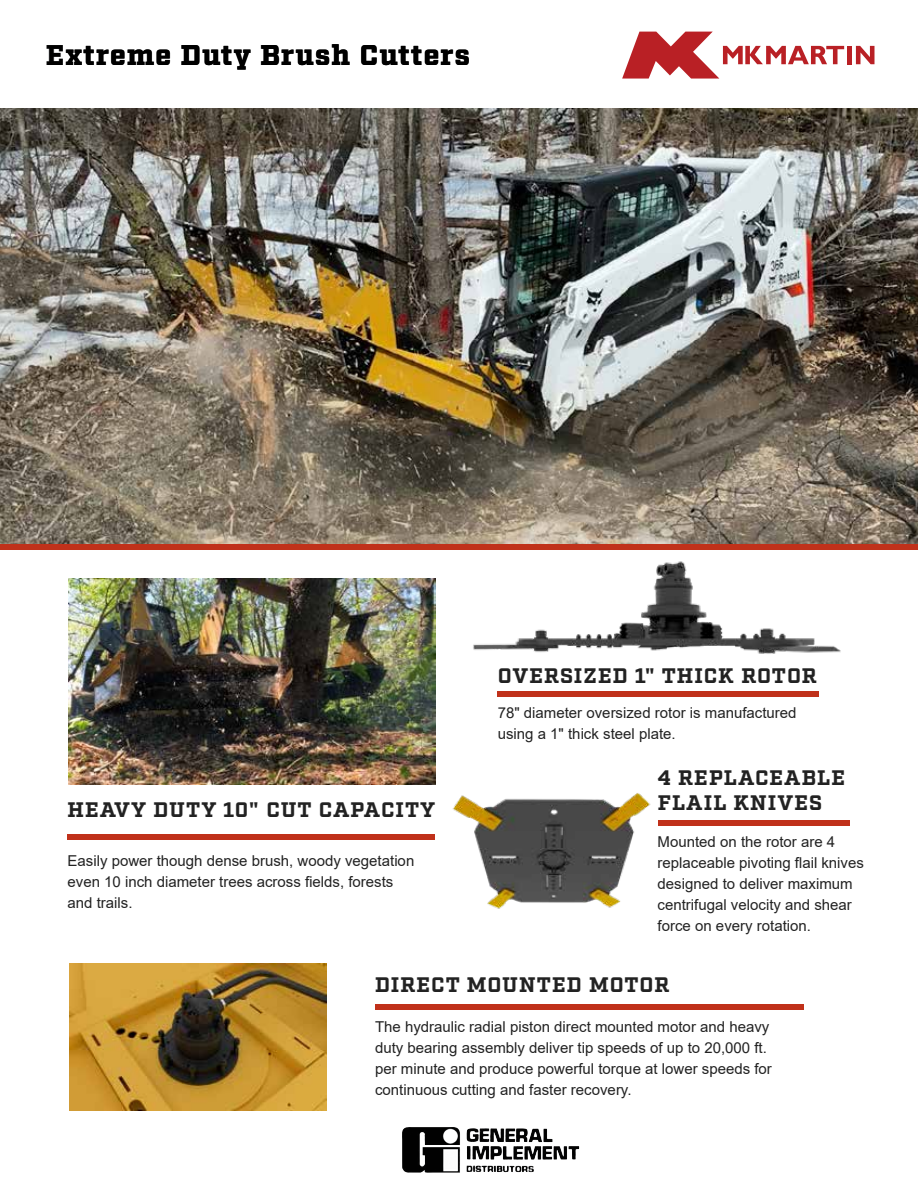
<style>
.page{position:relative;width:918px;height:1188px;background:#fff}
.page>*{position:absolute;margin:0;border:0;box-sizing:border-box;transform-origin:0 0}
.t1{font:900 28.5px "Factoria";letter-spacing:.04em;color:#000}
.t2{font:700 21px/25.2px "Factoria";letter-spacing:.05em;color:#222}
.t3{font:15px/21px "Arial";color:#222}
.s1{color:#e6e7e8}
</style>
<div class="page">
<img style="left:402px;top:1127px;width:88px;height:46px">
<svg style="left:622px;top:32px;width:222px;height:47px"></svg>
<div style="left:847px;top:46px;width:5px;height:18px;background:#b92025"></div>
<svg style="left:856px;top:46px;width:18px;height:18px"></svg>
<img style="left:69px;top:579px;width:366px;height:206px">
<img style="left:473px;top:561px;width:368px;height:93px">
<img style="left:452px;top:793px;width:199px;height:116px">
<img style="left:69px;top:964px;width:257px;height:146px">
<img style="left:0;top:108px;width:918px;height:437px">
<div style="left:68px;top:834px;width:367px;height:6px;background:#c0311a"></div>
<div style="left:0;top:545px;width:918px;height:5px;background:#c0311a"></div>
<div style="left:498px;top:691px;width:321px;height:5px;background:#c0311a"></div>
<div style="left:658px;top:820px;width:191px;height:5px;background:#c0311a"></div>
<div style="left:375px;top:1004px;width:429px;height:5px;background:#c0311a"></div>
<h1 class="t1" style="left:46px;top:38px;width:426px"><span class="s1">E</span>xtreme Duty Brush Cutters</h1>
<h2 class="t2" style="left:68px;top:798px;width:369px">HEAVY DUTY 10" CUT CAPACITY</h2>
<p class="t3" style="left:68px;top:850px;width:348px">Easily power though dense brush, woody vegetation even 10 inch diameter trees across fields, forests and trails.</p>
<h2 class="t2" style="left:498px;top:664px;width:320px">OVERSIZED 1" THICK ROTOR</h2>
<p class="t3" style="left:498px;top:702px;width:300px">78" diameter oversized rotor is manufactured using a 1" thick steel plate.</p>
<h2 class="t2" style="left:658px;top:766px;width:189px">4 REPLACEABLE<br>FLAIL KNIVES</h2>
<p class="t3" style="left:658px;top:831px;width:208px">Mounted on the rotor are 4 replaceable pivoting flail knives designed to deliver maximum centrifugal velocity and shear force on every rotation.</p>
<h2 class="t2" style="left:375px;top:974px;width:296px">DIRECT MOUNTED MOTOR</h2>
<p class="t3" style="left:375px;top:1016px;width:398px">The hydraulic radial piston direct mounted motor and heavy duty bearing assembly deliver tip speeds of up to 20,000 ft. per minute and produce powerful torque at lower speeds for continuous cutting and faster recovery.</p>
</div>
